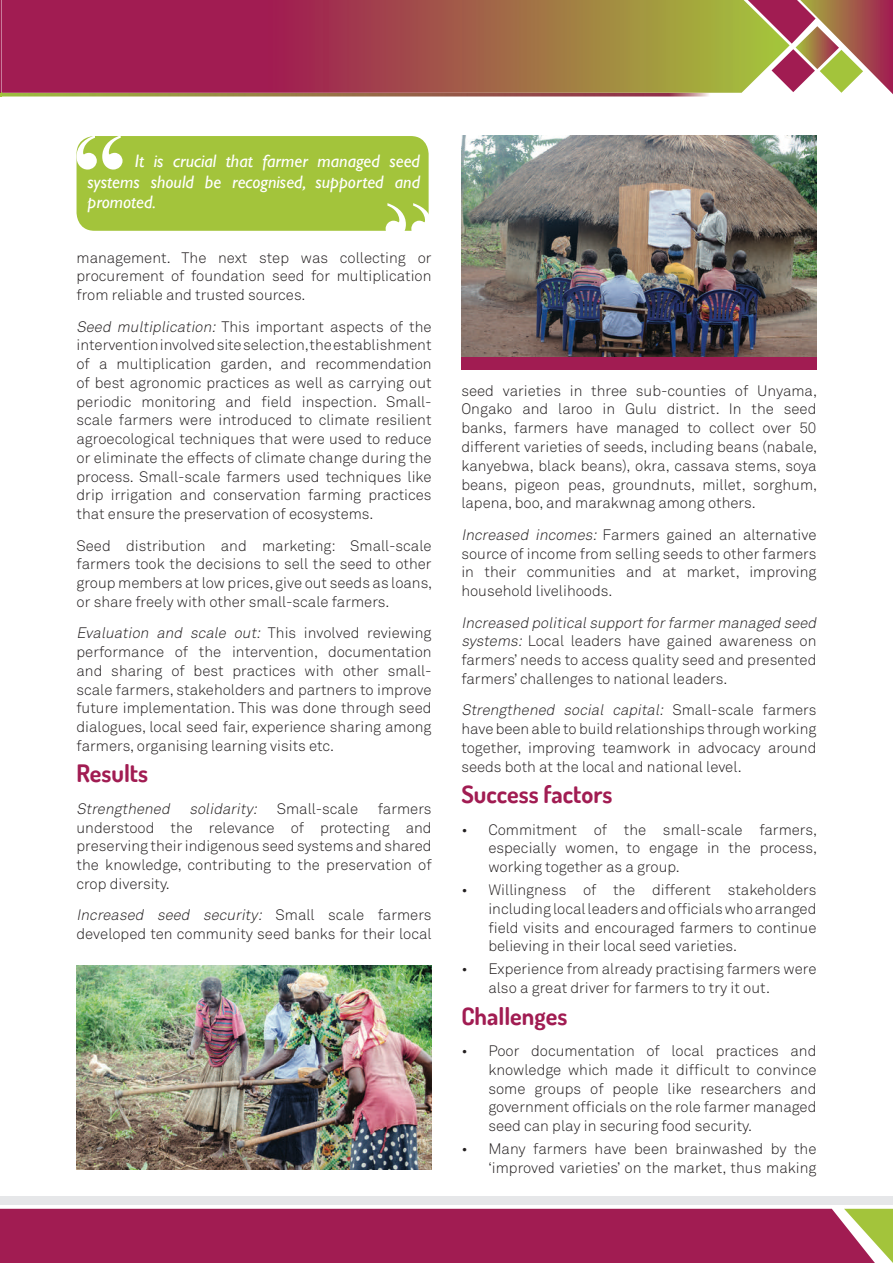
<style>
.page{position:relative;width:893px;height:1263px;background:#fff}
.page>*{position:absolute;margin:0;border:0;box-sizing:border-box;transform-origin:0 0}
.t1{font:700 24px "Dosis";color:#a11c52}
.t2{font:italic 18px/20.7px "Gill Sans";color:#fff;text-align:justify}
.t3{font:300 15px/18.8px "Akkurat";color:#231f20;text-align:justify}
.t4{font:italic 300 15px "Akkurat";color:#231f20}
.s1{font-style:italic}
.s2{font-style:normal}
</style>
<div class="page">
<div style="left:0;top:1209px;width:844px;height:54px;background:#a11c52"></div>
<svg style="left:844px;top:1209px;width:49px;height:54px"></svg>
<div style="left:0;top:1196px;width:893px;height:8px;background:#e6e7e9"></div>
<img style="left:2px;top:93px;width:707px;height:4px">
<svg style="left:790px;top:0;width:103px;height:94px"></svg>
<svg style="left:1px;top:0;width:789px;height:93px;background:#a3534d"></svg>
<hr style="left:0;top:0;width:1px;height:93px;background:#a11c52">
<div style="left:77px;top:136px;width:352px;height:95px;background:#a3c43b;border-radius:18px"></div>
<svg style="left:77px;top:136px;width:46px;height:34px"></svg>
<svg style="left:386px;top:203px;width:43px;height:28px"></svg>
<img style="left:461px;top:135px;width:355px;height:222px">
<div style="left:461px;top:357px;width:355px;height:12px;background:#a11c52"></div>
<img style="left:77px;top:965px;width:355px;height:204px">
<p class="t2" style="left:88px;top:151px;width:334px;text-indent:47px">It is crucial that farmer managed seed systems should be recognised, supported and promoted.</p>
<p class="t3" style="left:77px;top:248px;width:357px">management. The next step was collecting or procurement of foundation seed for multiplication from reliable and trusted sources.</p>
<p class="t3" style="left:77px;top:317px;width:357px"><span class="s1">Seed multiplication:</span> This important aspects of the intervention involved site selection, the establishment of a multiplication garden, and recommendation of best agronomic practices as well as carrying out periodic monitoring and field inspection. Small&shy;scale farmers were introduced to climate resilient agroecological techniques that were used to reduce or eliminate the effects of climate change during the process. Small-scale farmers used techniques like drip irrigation and conservation farming practices that ensure the preservation of ecosystems.</p>
<p class="t3" style="left:77px;top:536px;width:357px">Seed distribution and marketing: Small-scale farmers took the decisions to sell the seed to other group members at low prices, give out seeds as loans, or share freely with other small-scale farmers.</p>
<p class="t3" style="left:77px;top:624px;width:357px"><span class="s1">Evaluation and scale out:</span> This involved reviewing performance of the intervention, documentation and sharing of best practices with other small&shy;scale farmers, stakeholders and partners to improve future implementation. This was done through seed dialogues, local seed fair, experience sharing among farmers, organising learning visits etc.</p>
<h1 class="t1" style="left:77px;top:758px;width:73px">Results</h1>
<p class="t4" style="left:77px;top:800px;width:283px">Strengthened solidarity: <span class="s2">S m a l l - s c a l e</span></p>
<p class="t3" style="left:77px;top:800px;width:357px;text-indent:301px">farmers understood the relevance of protecting and preserving their indigenous seed systems and shared the knowledge, contributing to the preservation of crop diversity.</p>
<p class="t3" style="left:77px;top:906px;width:357px"><span class="s1">Increased seed security:</span> S m a l l s c a l e fa r m e rs developed ten community seed banks for their local</p>
<p class="t3" style="left:461px;top:381px;width:357px">seed varieties in three sub-counties of Unyama, Ongako and laroo in Gulu district. In the seed banks, farmers have managed to collect over 50 different varieties of seeds, including beans (nabale, kanyebwa, black beans), okra, cassava stems, soya beans, pigeon peas, groundnuts, millet, sorghum, lapena, boo, and marakwnag among others.</p>
<p class="t3" style="left:461px;top:525px;width:357px"><span class="s1">Increased incomes:</span> Farmers gained an alternative source of income from selling seeds to other farmers in their communities and at market, improving household livelihoods.</p>
<p class="t3" style="left:461px;top:613px;width:360px;text-align:left"><span class="s1">Increased politicalsupportforfarmermanaged seed systems:</span> Local leaders have gained awareness on farmers’ needs to access quality seed and presented farmers’ challenges to national leaders.</p>
<p class="t3" style="left:461px;top:701px;width:357px"><span class="s1">Strengthened social capital:</span> S m a l l - s c a l e fa r m e rs have been able to build relationships through working together, improving teamwork in advocacy around seeds both at the local and national level.</p>
<h1 class="t1" style="left:461px;top:778px;width:153px">Success factors</h1>
<p class="t3" style="left:488px;top:820px;width:330px">Commitment of the small-scale farmers, especially women, to engage in the process, working together as a group.</p>
<p class="t3" style="left:488px;top:881px;width:330px">Willingness of the different stakeholders including local leaders and officials who arranged field visits and encouraged farmers to continue believing in their local seed varieties.</p>
<p class="t3" style="left:488px;top:960px;width:330px">Experience from already practising farmers were also a great driver for farmers to try it out.</p>
<h1 class="t1" style="left:461px;top:1000px;width:107px">Challenges</h1>
<p class="t3" style="left:488px;top:1042px;width:330px">Poor documentation of local practices and knowledge which made it difficult to convince some groups of people like researchers and government officials on the role farmer managed seed can play in securing food security.</p>
<p class="t3" style="left:488px;top:1140px;width:330px">Many farmers have been brainwashed by the ‘improved varieties’ on the market, thus making</p>
</div>
